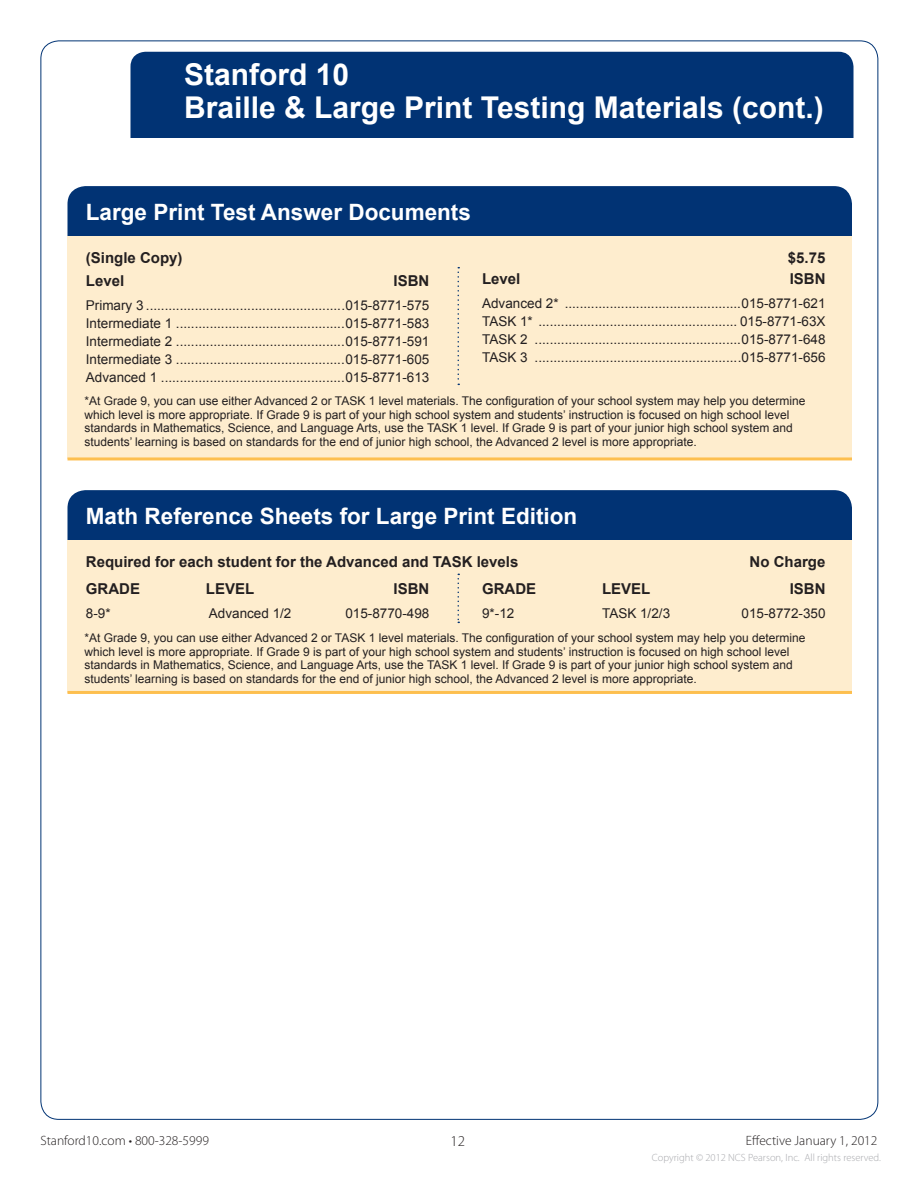
<style>
.page{position:relative;width:918px;height:1188px;background:#fff}
.page>*{position:absolute;margin:0;border:0;box-sizing:border-box;transform-origin:0 0}
.t1{font:700 30px/33px "Arial";color:#fff}
.t2{font:700 22.5px "Arial";color:#fff}
.t3{font:700 15px "Arial";color:#231f20}
.t4{font:300 15px "Myriad Pro";color:#231f20}
.t5{font:13.5px/18px "Arial";color:#231f20;text-align:justify}
.t6{font:300 13.5px "Myriad Pro";color:#231f20}
.t7{font:12px/13.5px "Arial";color:#231f20}
.t8{font:300 10.5px "Myriad Pro";color:#a8a9ad}
</style>
<div class="page">
<div style="left:131px;top:52px;width:723px;height:115px;background:#013374;border-radius:15px"></div>
<div style="left:114px;top:138px;width:747px;height:41px;background:#fff"></div>
<div style="left:68px;top:186px;width:784px;height:146px;background:#013374;border-radius:18px"></div>
<div style="left:68px;top:490px;width:784px;height:146px;background:#013374;border-radius:18px"></div>
<div style="left:68px;top:236px;width:784px;height:223px;background:#feedce"></div>
<div style="left:68px;top:540px;width:784px;height:153px;background:#feedce"></div>
<hr style="left:68px;top:457px;width:784px;height:3px;background:#fdbf4f">
<hr style="left:68px;top:691px;width:784px;height:3px;background:#fdbf4f">
<svg style="left:458px;top:574px;width:1px;height:49px"></svg>
<svg style="left:458px;top:267px;width:1px;height:118px"></svg>
<h1 class="t1" style="left:184px;top:59px;width:641px">Stanford 10<br>Braille &amp; Large Print Testing Materials (cont.)</h1>
<h2 class="t2" style="left:86px;top:197px;width:387px">Large Print Test Answer Documents</h2>
<p class="t3" style="left:86px;top:248px;width:98px">(Single Copy)</p>
<p class="t3" style="left:788px;top:248px;width:39px">$5.75</p>
<p class="t3" style="left:86px;top:270px;width:40px">Level</p>
<p class="t3" style="left:394px;top:270px;width:37px">ISBN</p>
<p class="t5" style="left:86px;top:297px;width:345px">Primary 3 .....................................................015-8771-575<br>Intermediate 1 .............................................015-8771-583<br>Intermediate 2 .............................................015-8771-591<br>Intermediate 3 .............................................015-8771-605<br>Advanced 1 .................................................015-8771-613</p>
<p class="t3" style="left:482px;top:268px;width:40px">Level</p>
<p class="t3" style="left:790px;top:268px;width:37px">ISBN</p>
<p class="t5" style="left:482px;top:295px;width:345px">Advanced 2* ...............................................015-8771-621<br>TASK 1* ..................................................... 015-8771-63X TASK 2 .......................................................015-8771-648<br>TASK 3 .......................................................015-8771-656</p>
<p class="t7" style="left:84px;top:394px;width:723px">*At Grade 9, you can use either Advanced 2 or TASK 1 level materials. The configuration of your school system may help you determine which level is more appropriate. If Grade 9 is part of your high school system and students’ instruction is focused on high school level standards in Mathematics, Science, and Language Arts, use the TASK 1 level. If Grade 9 is part of your junior high school system and students’ learning is based on standards for the end of junior high school, the Advanced 2 level is more appropriate.</p>
<h2 class="t2" style="left:86px;top:501px;width:493px">Math Reference Sheets for Large Print Edition</h2>
<p class="t3" style="left:86px;top:552px;width:434px">Required for each student for the Advanced and TASK levels</p>
<p class="t3" style="left:750px;top:552px;width:77px">No Charge</p>
<p class="t3" style="left:482px;top:578px;width:56px">GRADE</p>
<p class="t3" style="left:602px;top:578px;width:50px">LEVEL</p>
<p class="t3" style="left:790px;top:578px;width:37px">ISBN</p>
<p class="t5" style="left:482px;top:605px;width:34px">9*-12</p>
<p class="t5" style="left:602px;top:605px;width:70px">TASK 1/2/3</p>
<p class="t5" style="left:742px;top:605px;width:86px">015-8772-350</p>
<p class="t3" style="left:86px;top:578px;width:56px">GRADE</p>
<p class="t3" style="left:206px;top:578px;width:50px">LEVEL</p>
<p class="t3" style="left:394px;top:578px;width:37px">ISBN</p>
<p class="t5" style="left:86px;top:605px;width:26px">8-9*</p>
<p class="t5" style="left:209px;top:605px;width:84px">Advanced 1/2</p>
<p class="t5" style="left:345px;top:605px;width:86px">015-8770-498</p>
<p class="t7" style="left:84px;top:632px;width:723px">*At Grade 9, you can use either Advanced 2 or TASK 1 level materials. The configuration of your school system may help you determine which level is more appropriate. If Grade 9 is part of your high school system and students’ instruction is focused on high school level standards in Mathematics, Science, and Language Arts, use the TASK 1 level. If Grade 9 is part of your junior high school system and students’ learning is based on standards for the end of junior high school, the Advanced 2 level is more appropriate.</p>
<p class="t6" style="left:40px;top:1133px;width:170px">Stanford10.com • 800-328-5999</p>
<p class="t4" style="left:451px;top:1133px;width:16px">12</p>
<p class="t6" style="left:746px;top:1133px;width:133px">Effective January 1, 2012</p>
<p class="t8" style="left:652px;top:1152px;width:231px">Copyright © 2012 NCS Pearson, Inc. All rights reserved.</p>
</div>
